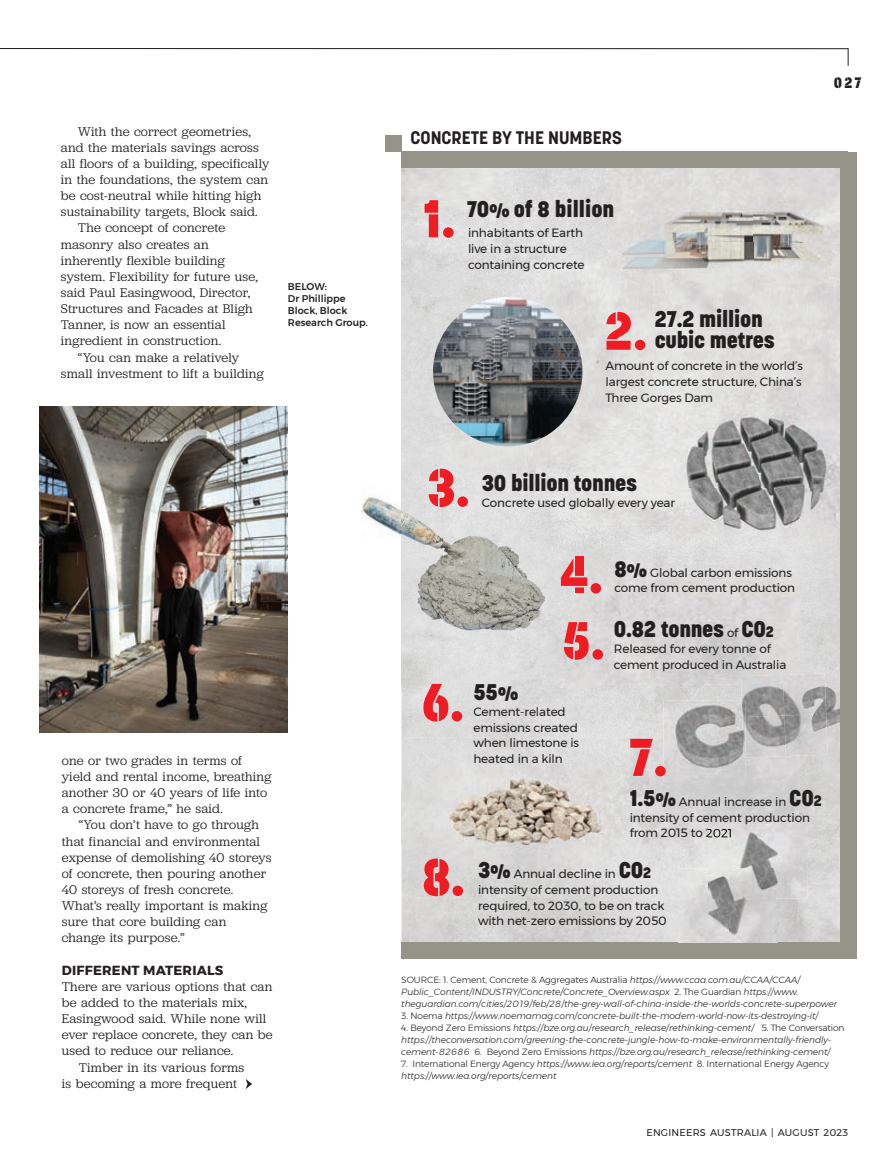
<style>
.page{position:relative;width:892px;height:1164px;background:#fff}
.page>*{position:absolute;margin:0;border:0;box-sizing:border-box;transform-origin:0 0}
.t1{font:52.5px "Korolev Military Stencil";color:#ee1d23}
.t2{font:800 22.5px/21px "Korolev";letter-spacing:-.01em;color:#231f20}
.t3{font:700 18px "Korolev";color:#231f20}
.t4{font:15px "Korolev Military Stencil";color:#231f20}
.t5{font:13.2px/16.2px "Jubilat";letter-spacing:.02em;color:#231f20}
.t6{font:700 13.2px "Montserrat";letter-spacing:.02em;color:#231f20}
.t7{font:12px/15.8px "Montserrat";letter-spacing:-.01em;color:#231f20}
.t8{font:500 9.75px/12px "Montserrat";color:#231f20}
.t9{font:9.75px "Montserrat";letter-spacing:.02em;color:#231f20}
.t10{font:italic 300 9px/12px "Montserrat";letter-spacing:-.01em;color:#231f20}
.s1{font-size:18px}
.s2{font-family:"Korolev";font-weight:800;font-size:22.5px}
.s3{font-family:"Korolev";font-weight:800;font-size:18px}
.s4{font-family:"Montserrat";font-weight:400;font-size:12px}
.s5{font-size:15px}
.s6{font-family:"Korolev";font-weight:800;font-size:15px}
.s7{font-style:normal}
</style>
<div class="page">
<img style="left:798px;top:577px;width:41px;height:365px">
<img style="left:575px;top:524px;width:264px;height:53px">
<img style="left:401px;top:168px;width:210px;height:37px">
<img style="left:451px;top:897px;width:347px;height:45px">
<img style="left:600px;top:737px;width:198px;height:106px">
<img style="left:401px;top:843px;width:307px;height:54px">
<img style="left:401px;top:684px;width:339px;height:53px">
<img style="left:550px;top:418px;width:121px;height:106px">
<img style="left:550px;top:258px;width:99px;height:160px">
<img style="left:401px;top:205px;width:210px;height:53px">
<div style="left:401px;top:737px;width:199px;height:53px;background:#dddcdc"></div>
<img style="left:401px;top:676px;width:149px;height:8px">
<div style="left:401px;top:258px;width:149px;height:210px;background:#dddcdc"></div>
<div style="left:401px;top:897px;width:50px;height:45px;background:#d6d5d4"></div>
<img style="left:630px;top:828px;width:78px;height:9px">
<img style="left:39px;top:407px;width:249px;height:325px">
<img style="left:439px;top:764px;width:173px;height:101px">
<img style="left:361px;top:468px;width:214px;height:208px">
<img style="left:433px;top:297px;width:149px;height:149px;border-radius:75px">
<img style="left:671px;top:394px;width:186px;height:141px">
<img style="left:611px;top:168px;width:228px;height:114px">
<img style="left:826px;top:686px;width:13px;height:41px">
<img style="left:663px;top:700px;width:81px;height:81px">
<img style="left:740px;top:674px;width:42px;height:43px">
<img style="left:782px;top:673px;width:42px;height:42px">
<img style="left:744px;top:715px;width:41px;height:42px">
<img style="left:783px;top:714px;width:44px;height:42px">
<img style="left:800px;top:686px;width:26px;height:46px">
<img style="left:741px;top:700px;width:3px;height:57px">
<div style="left:401px;top:942px;width:446px;height:16px;background:#969388"></div>
<div style="left:401px;top:152px;width:446px;height:16px;background:#969388"></div>
<div style="left:839px;top:152px;width:16px;height:806px;background:#969388"></div>
<div style="left:385px;top:136px;width:16px;height:16px;background:#969388"></div>
<img style="left:678px;top:905px;width:98px;height:37px">
<img style="left:727px;top:898px;width:49px;height:7px">
<img style="left:678px;top:868px;width:49px;height:37px">
<img style="left:708px;top:824px;width:98px;height:37px">
<img style="left:708px;top:861px;width:49px;height:7px">
<img style="left:757px;top:861px;width:49px;height:37px">
<img style="left:708px;top:828px;width:22px;height:9px">
<img style="left:708px;top:868px;width:68px;height:30px">
<svg style="left:246px;top:1079px;width:6px;height:9px"></svg>
<svg style="left:0;top:48px;width:848px;height:18px"></svg>
<p class="t5" style="left:78px;top:123px;width:174px">With the correct geometries,</p>
<p class="t5" style="left:61px;top:139px;width:199px">and the materials savings across</p>
<p class="t5" style="left:61px;top:155px;width:210px">all floors of a building, specifically</p>
<p class="t5" style="left:61px;top:171px;width:209px">in the foundations, the system can</p>
<p class="t5" style="left:61px;top:187px;width:202px">be cost-neutral while hitting high</p>
<p class="t5" style="left:61px;top:203px;width:198px">sustainability targets, Block said.</p>
<p class="t5" style="left:78px;top:219px;width:149px">The concept of concrete</p>
<p class="t5" style="left:61px;top:236px;width:149px">masonry also creates an</p>
<p class="t5" style="left:61px;top:252px;width:165px">inherently flexible building</p>
<p class="t5" style="left:61px;top:268px;width:198px">system. Flexibility for future use,</p>
<p class="t5" style="left:61px;top:284px;width:191px">said Paul Easingwood, Director,</p>
<p class="t5" style="left:61px;top:300px;width:193px">Structures and Facades at Bligh</p>
<p class="t5" style="left:61px;top:316px;width:166px">Tanner, is now an essential</p>
<p class="t5" style="left:61px;top:332px;width:162px">ingredient in construction.</p>
<p class="t5" style="left:78px;top:348px;width:163px">“You can make a relatively</p>
<p class="t5" style="left:61px;top:365px;width:204px">small investment to lift a building</p>
<p class="t8" style="left:288px;top:280px;width:81px">BELOW:<br>Dr Phillippe<br>Block, Block<br>Research Group.</p>
<p class="t5" style="left:62px;top:751px;width:211px">one or two grades in terms of yield and rental income, breathing another 30 or 40 years of life into a concrete frame,” he said.</p>
<p class="t5" style="left:62px;top:816px;width:211px;text-indent:17px">“You don’t have to go through that financial and environmental expense of demolishing 40 storeys of concrete, then pouring another<br>40 storeys of fresh concrete.<br>What’s really important is making sure that core building can change its purpose.”</p>
<p class="t6" style="left:62px;top:959px;width:163px">DIFFERENT MATERIALS</p>
<p class="t5" style="left:62px;top:977px;width:212px">There are various options that can</p>
<p class="t5" style="left:62px;top:993px;width:187px">be added to the materials mix,</p>
<p class="t5" style="left:62px;top:1010px;width:206px">Easingwood said. While none will</p>
<p class="t5" style="left:62px;top:1026px;width:212px">ever replace concrete, they can be</p>
<p class="t5" style="left:62px;top:1042px;width:173px">used to reduce our reliance.</p>
<p class="t5" style="left:79px;top:1058px;width:167px">Timber in its various forms</p>
<p class="t5" style="left:62px;top:1074px;width:177px">is becoming a more frequent</p>
<h3 class="t3" style="left:410px;top:126px;width:213px">CONCRETE BY THE NUMBERS</h3>
<h1 class="t1" style="left:423px;top:186px;width:34px">1.</h1>
<h2 class="t2" style="left:466px;top:199px;width:149px">70<span class="s1">%</span> of 8 billion</h2>
<p class="t7" style="left:468px;top:225px;width:118px">inhabitants of Earth live in a structure containing concrete</p>
<h1 class="t1" style="left:604px;top:298px;width:44px">2.</h1>
<h2 class="t2" style="left:654px;top:309px;width:122px">27.2 million cubic metres</h2>
<p class="t7" style="left:605px;top:358px;width:199px">Amount of concrete in the world’s largest concrete structure, China’s<br>Three Gorges Dam</p>
<p class="t4" style="left:833px;top:73px;width:29px">027</p>
<h1 class="t1" style="left:427px;top:455px;width:44px">3.</h1>
<h2 class="t2" style="left:481px;top:472px;width:157px">30 billion tonnes</h2>
<p class="t7" style="left:481px;top:494px;width:195px">Concrete used globally every year</p>
<h1 class="t1" style="left:559px;top:541px;width:45px">4.</h1>
<p class="t7" style="left:614px;top:564px;width:182px"><span class="s2">8</span><span class="s3">%</span> Global carbon emissions come from cement production</p>
<h1 class="t1" style="left:561px;top:607px;width:44px">5.</h1>
<h2 class="t2" style="left:613px;top:618px;width:161px">0.82 tonnes <span class="s4">of</span> CO<span class="s5">2</span></h2>
<p class="t7" style="left:613px;top:640px;width:174px">Released for every tonne of cement produced in Australia</p>
<h1 class="t1" style="left:421px;top:669px;width:44px">6.</h1>
<h2 class="t2" style="left:473px;top:681px;width:47px">55<span class="s1">%</span></h2>
<p class="t7" style="left:473px;top:703px;width:107px">Cement-related emissions created when limestone is heated in a kiln</p>
<h1 class="t1" style="left:628px;top:724px;width:40px">7.</h1>
<p class="t7" style="left:629px;top:793px;width:193px"><span class="s2">1.5</span><span class="s3">%</span> Annual increase in <span class="s2">CO</span><span class="s6">2 </span>intensity of cement production from 2015 to 2021</p>
<p class="t7" style="left:478px;top:865px;width:190px"><span class="s2">3</span><span class="s3">%</span> Annual decline in <span class="s2">CO</span><span class="s6">2 </span>intensity of cement production required, to 2030, to be on track with net-zero emissions by 2050</p>
<h1 class="t1" style="left:422px;top:844px;width:44px">8.</h1>
<p class="t10" style="left:401px;top:973px;width:437px"><span class="s7">SOURCE: 1. Cement, Concrete &amp; Aggregates Australia</span> https://www.ccaa.com.au/CCAA/CCAA/<br>Public_Content/INDUSTRY/Concrete/Concrete_Overview.aspx <span class="s7">2. The Guardian</span> https://www. theguardian.com/cities/2019/feb/28/the-grey-wall-of-china-inside-the-worlds-concrete-superpower</p>
<p class="t10" style="left:401px;top:1009px;width:418px"><span class="s7">3. Noema</span> https://www.noemamag.com/concrete-built-the-modern-world-now-its-destroying-it/</p>
<p class="t10" style="left:401px;top:1021px;width:444px"><span class="s7">4. Beyond Zero Emissions</span> https://bze.org.au/research_release/rethinking-cement/ <span class="s7">5. The Conversation </span>https://theconversation.com/greening-the-concrete-jungle-how-to-make-environmentally-friendly&shy;cement-82686 <span class="s7">6. Beyond Zero Emissions</span> https://bze.org.au/research_release/rethinking-cement/</p>
<p class="t10" style="left:401px;top:1057px;width:429px"><span class="s7">7. International Energy Agency</span> https://www.iea.org/reports/cement <span class="s7">8. International Energy Agency </span>https://www.iea.org/reports/cement</p>
<p class="t9" style="left:646px;top:1124px;width:203px">ENGINEERS AUSTRALIA | AUGUST 2023</p>
</div>
